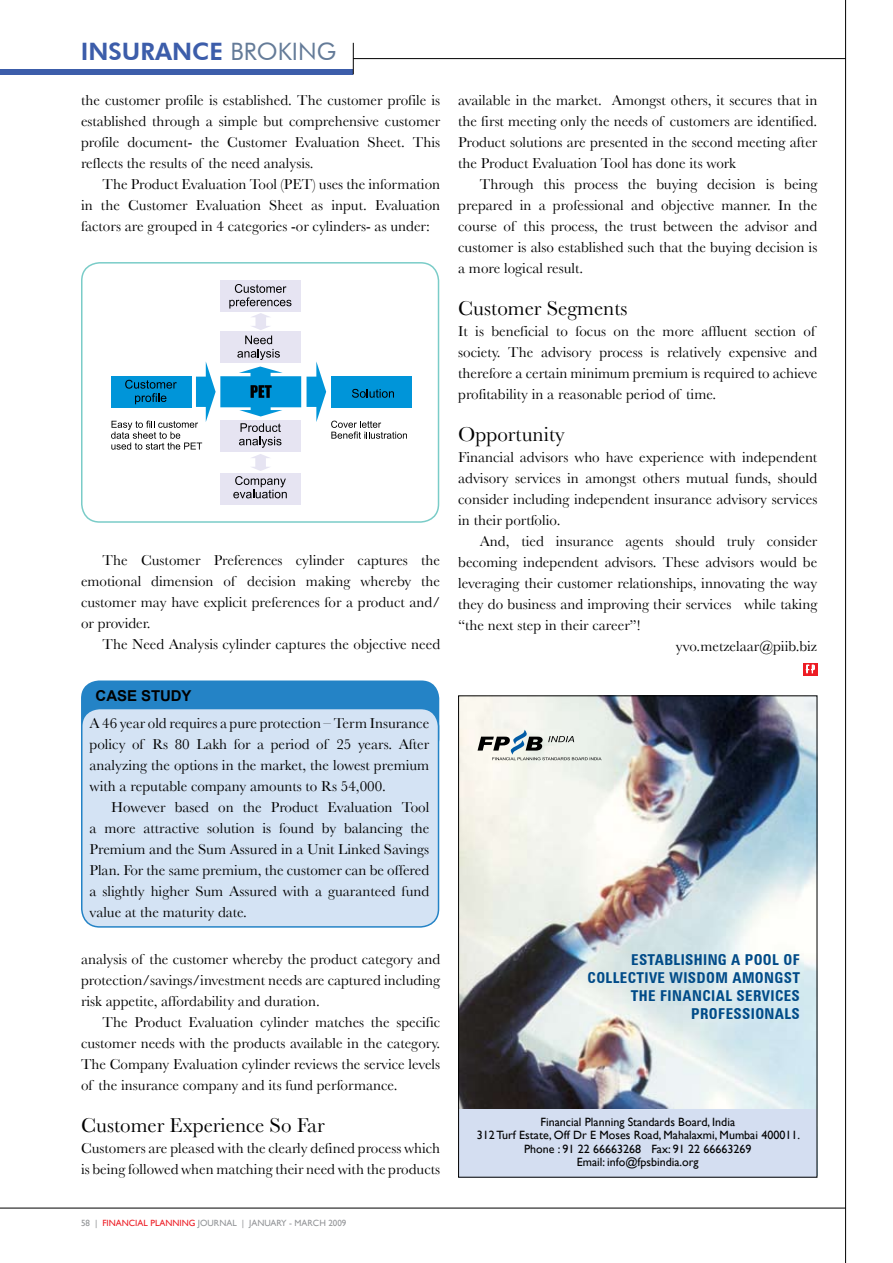
<style>
.page{position:relative;width:893px;height:1263px;background:#fff}
.page>*{position:absolute;margin:0;border:0;box-sizing:border-box;transform-origin:0 0}
.t1{font:800 24px "Futura BT";color:#3c5daa}
.t2{font:21px "Baskerville";color:#000}
.t3{font:15px/21px "Baskerville";color:#000;text-align:justify}
.t4{font:700 condensed 15px "Zurich BT";letter-spacing:.025em;color:#004b88}
.t5{font:700 15px "Arial";letter-spacing:-.005em;color:#000}
.t6{font:12px/13.5px "Gill Sans";color:#000;text-align:center}
.t7{font:9px "Gill Sans";color:#939598}
.t8{font:9px "Gill Sans";color:#ed1c24}
.s1{font-weight:400;color:#647b98}
.s2{color:#939598}
.s3{color:#ed1c24}
</style>
<div class="page">
<img style="left:460px;top:697px;width:355px;height:411px">
<hr style="left:0;top:1208px;width:846px;height:1px;background:#000">
<hr style="left:845px;top:0;width:1px;height:1263px;background:#000">
<div style="left:0;top:69px;width:353px;height:5px;background:#3c5daa"></div>
<hr style="left:353px;top:58px;width:493px;height:1px;background:#000">
<hr style="left:353px;top:43px;width:1px;height:31px;background:#000">
<svg style="left:803px;top:663px;width:14px;height:12px"></svg>
<svg style="left:806px;top:665px;width:9px;height:8px"></svg>
<div style="left:81px;top:680px;width:358px;height:76px;background:#2483c6;border-radius:18px"></div>
<div style="left:82px;top:708px;width:356px;height:219px;background:#d4e3f4;border-radius:18px"></div>
<div style="left:81px;top:708px;width:358px;height:220px;border:2px solid #2483c6;border-radius:18px"></div>
<div style="left:81px;top:262px;width:358px;height:261px;border:2px solid #7accc8;border-radius:18px"></div>
<div style="left:220px;top:280px;width:81px;height:31px;background:#e6e4f2"></div>
<div style="left:331px;top:376px;width:81px;height:31px;background:#0095d9"></div>
<div style="left:220px;top:473px;width:81px;height:31px;background:#e6e4f2"></div>
<svg style="left:307px;top:361px;width:100px;height:78px"></svg>
<svg style="left:111px;top:284px;width:190px;height:214px"></svg>
<svg style="left:478px;top:730px;width:124px;height:30px;background:#c3c9c5"></svg>
<div style="left:459px;top:1108px;width:358px;height:69px;background:#d4def1"></div>
<h1 class="t1" style="left:81px;top:37px;width:257px">INSURANCE <span class="s1">BROKING</span></h1>
<p class="t3" style="left:81px;top:89px;width:361px">the customer profile is established. The customer profile is established through a simple but comprehensive customer profile document- the Customer Evaluation Sheet. This reflects the results of the need analysis.</p>
<p class="t3" style="left:81px;top:173px;width:361px;text-indent:22px">The Product Evaluation Tool (PET) uses the information in the Customer Evaluation Sheet as input. Evaluation factors are grouped in 4 categories -or cylinders- as under:</p>
<p class="t3" style="left:81px;top:549px;width:361px;text-indent:22px">The Customer Preferences cylinder captures the emotional dimension of decision making whereby the customer may have explicit preferences for a product and/ or provider.</p>
<p class="t3" style="left:103px;top:633px;width:339px">The Need Analysis cylinder captures the objective need</p>
<p class="t5" style="left:96px;top:686px;width:98px">CASE STUDY</p>
<p class="t3" style="left:90px;top:712px;width:341px">A 46 year old requires a pure protection – Term Insurance policy of Rs 80 Lakh for a period of 25 years. After analyzing the options in the market, the lowest premium with a reputable company amounts to Rs 54,000.</p>
<p class="t3" style="left:90px;top:796px;width:341px;text-indent:22px">However based on the Product Evaluation Tool a more attractive solution is found by balancing the Premium and the Sum Assured in a Unit Linked Savings Plan. For the same premium, the customer can be offered a slightly higher Sum Assured with a guaranteed fund value at the maturity date.</p>
<p class="t3" style="left:81px;top:948px;width:361px">analysis of the customer whereby the product category and protection/savings/investment needs are captured including risk appetite, affordability and duration.</p>
<p class="t3" style="left:81px;top:1011px;width:361px;text-indent:22px">The Product Evaluation cylinder matches the specific customer needs with the products available in the category.<br>The Company Evaluation cylinder reviews the service levels of the insurance company and its fund performance.</p>
<h2 class="t2" style="left:81px;top:1113px;width:245px">Customer Experience So Far</h2>
<p class="t3" style="left:81px;top:1137px;width:361px">Customers are pleased with the clearly defined process which is being followed when matching their need with the products</p>
<p class="t8" style="left:81px;top:1218px;width:98px"><span class="s2">58 |</span> Financ ial PlanNIN</p>
<p class="t7" style="left:189px;top:1218px;width:38px"><span class="s3">G</span> JOURNAL</p>
<p class="t7" style="left:242px;top:1218px;width:106px">| JAN UARY - MARCH 2009</p>
<p class="t3" style="left:458px;top:89px;width:361px">available in the market. Amongst others, it secures that in the first meeting only the needs of customers are identified.<br>Product solutions are presented in the second meeting after the Product Evaluation Tool has done its work</p>
<p class="t3" style="left:458px;top:173px;width:361px;text-indent:22px">Through this process the buying decision is being prepared in a professional and objective manner. In the course of this process, the trust between the advisor and customer is also established such that the buying decision is a more logical result.</p>
<h2 class="t2" style="left:458px;top:295px;width:171px">Customer Segments</h2>
<p class="t3" style="left:458px;top:320px;width:361px;text-align:left">It is beneficial to focus on the more affluent section of society. The advisory process is relatively expensive and therefore a certain minimum premium is required to achieve profitability in a reasonable period of time.</p>
<h2 class="t2" style="left:458px;top:421px;width:108px">Opportunity</h2>
<p class="t3" style="left:458px;top:446px;width:361px">Financial advisors who have experience with independent advisory services in amongst others mutual funds, should consider including independent insurance advisory services in their portfolio.</p>
<p class="t3" style="left:480px;top:530px;width:339px">And, tied insurance agents should truly consider</p>
<p class="t3" style="left:458px;top:551px;width:361px">becoming independent advisors. These advisors would be</p>
<p class="t3" style="left:458px;top:572px;width:361px">leveraging their customer relationships, innovating the way</p>
<p class="t3" style="left:458px;top:593px;width:361px">they do business and improving their services while taking</p>
<p class="t3" style="left:458px;top:614px;width:184px">“the next step in their career”!</p>
<p class="t3" style="left:676px;top:635px;width:143px">yvo.metzelaar@piib.biz</p>
<p class="t4" style="left:631px;top:950px;width:170px">ESTABLISHING A POOL OF</p>
<p class="t4" style="left:588px;top:968px;width:40px">COLLECTI</p>
<p class="t4" style="left:649px;top:968px;width:144px">VE WISDOM AMONGST</p>
<p class="t4" style="left:631px;top:986px;width:148px">THE FINANCIAL SERVICES</p>
<p class="t4" style="left:691px;top:1004px;width:43px">PROFESSI</p>
<p class="t4" style="left:755px;top:1004px;width:45px">ONALS</p>
<p class="t6" style="left:477px;top:1115px;width:325px">Financial Planning Standards Board, India<br>312 Turf Estate, Off Dr E Moses Road, Mahalaxmi, Mumbai 400011.<br>Phone : 91 22 66663268 Fax: 91 22 66663269<br>Email: info@fpsbindia.org</p>
</div>
